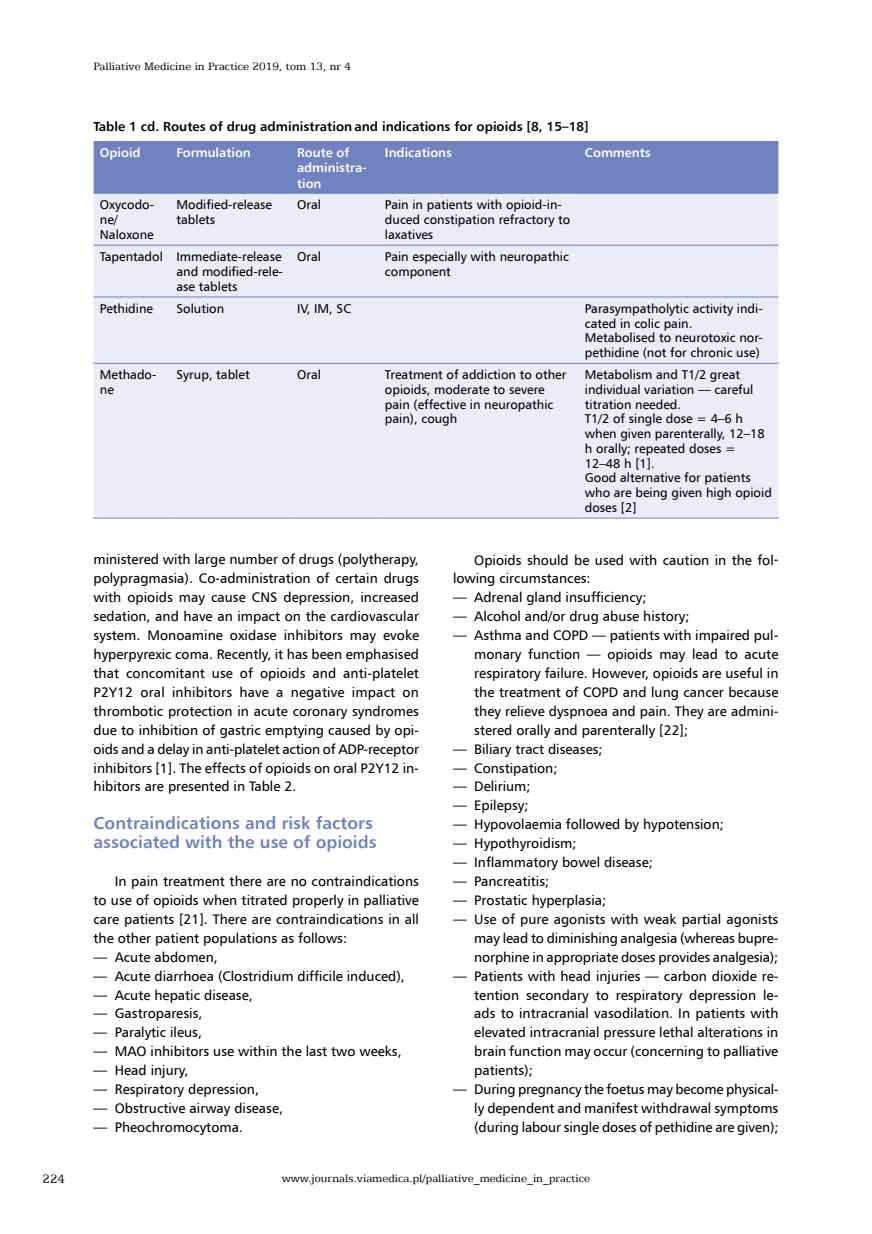
<style>
.page{position:relative;width:872px;height:1234px;background:#fff}
.page>*{position:absolute;margin:0;border:0;box-sizing:border-box;transform-origin:0 0}
.t1{font:700 17.25px/18.9px "Humnst 777 EU";color:#7082c0}
.t2{font:13.8px/18.9px "Humnst 777 EU";color:#000;text-align:justify}
.t3{font:13.5px "Egyptian 505 EU";color:#000}
.t4{font:700 13.05px "Humnst 777 EU";color:#000}
.t5{font:12.75px/14.7px "Humnst 777 EU";color:#000}
.t6{font:700 12.75px/15.3px "Humnst 777 EU";color:#fff}
.t7{font:12px "Egyptian 505 EU";color:#000}
</style>
<div class="page">
<div style="left:94px;top:141px;width:684px;height:53px;background:#7082c0"></div>
<div style="left:94px;top:194px;width:684px;height:323px;background:#ebecf7"></div>
<hr style="left:94px;top:245px;width:76px;height:1px;background:#7082c0">
<hr style="left:170px;top:245px;width:121px;height:1px;background:#7082c0">
<hr style="left:291px;top:245px;width:87px;height:1px;background:#7082c0">
<hr style="left:378px;top:245px;width:200px;height:1px;background:#7082c0">
<hr style="left:578px;top:245px;width:200px;height:1px;background:#7082c0">
<hr style="left:94px;top:296px;width:76px;height:1px;background:#7082c0">
<hr style="left:170px;top:296px;width:121px;height:1px;background:#7082c0">
<hr style="left:291px;top:296px;width:87px;height:1px;background:#7082c0">
<hr style="left:378px;top:296px;width:200px;height:1px;background:#7082c0">
<hr style="left:578px;top:296px;width:200px;height:1px;background:#7082c0">
<hr style="left:94px;top:363px;width:76px;height:1px;background:#7082c0">
<hr style="left:170px;top:363px;width:121px;height:1px;background:#7082c0">
<hr style="left:291px;top:363px;width:87px;height:1px;background:#7082c0">
<hr style="left:378px;top:363px;width:200px;height:1px;background:#7082c0">
<hr style="left:578px;top:363px;width:200px;height:1px;background:#7082c0">
<hr style="left:94px;top:517px;width:76px;height:1px;background:#7082c0">
<hr style="left:170px;top:517px;width:121px;height:1px;background:#7082c0">
<hr style="left:291px;top:517px;width:87px;height:1px;background:#7082c0">
<hr style="left:378px;top:517px;width:200px;height:1px;background:#7082c0">
<hr style="left:578px;top:517px;width:200px;height:1px;background:#7082c0">
<p class="t7" style="left:94px;top:60px;width:259px">Palliative Medicine in Practice 2019, tom 13, nr 4</p>
<p class="t4" style="left:94px;top:118px;width:497px">Table 1 cd. Routes of drug administration and indications for opioids [8, 15–18]</p>
<p class="t6" style="left:100px;top:145px;width:42px">Opioid</p>
<p class="t6" style="left:176px;top:145px;width:76px">Formulation</p>
<p class="t6" style="left:297px;top:145px;width:71px">Route of administra&shy;tion</p>
<p class="t6" style="left:385px;top:145px;width:69px">Indications</p>
<p class="t6" style="left:585px;top:145px;width:67px">Comments</p>
<p class="t5" style="left:100px;top:197px;width:56px">Oxycodo&shy;ne/<br>Naloxone</p>
<p class="t5" style="left:176px;top:197px;width:97px">Modified-release tablets</p>
<p class="t5" style="left:297px;top:197px;width:25px">Oral</p>
<p class="t5" style="left:385px;top:197px;width:187px">Pain in patients with opioid-in&shy;duced constipation refractory to laxatives</p>
<p class="t5" style="left:176px;top:249px;width:108px;text-align:justify;text-indent:-77px">Tapentadol Immediate-release and modified-rele&shy;ase tablets</p>
<p class="t5" style="left:297px;top:249px;width:25px">Oral</p>
<p class="t5" style="left:385px;top:249px;width:185px">Pain especially with neuropathic component</p>
<p class="t5" style="left:100px;top:301px;width:55px">Pethidine</p>
<p class="t5" style="left:176px;top:301px;width:49px">Solution</p>
<p class="t5" style="left:297px;top:301px;width:56px">IV, IM, SC</p>
<p class="t5" style="left:585px;top:301px;width:179px">Parasympatholytic activity indi&shy;cated in colic pain.<br>Metabolised to neurotoxic nor&shy;pethidine (not for chronic use)</p>
<p class="t5" style="left:100px;top:367px;width:58px">Methado&shy;ne</p>
<p class="t5" style="left:176px;top:367px;width:75px">Syrup, tablet</p>
<p class="t5" style="left:297px;top:367px;width:25px">Oral</p>
<p class="t5" style="left:385px;top:367px;width:183px">Treatment of addiction to other opioids, moderate to severe pain (effective in neuropathic pain), cough</p>
<p class="t5" style="left:585px;top:367px;width:188px">Metabolism and T1/2 great individual variation — careful titration needed.<br>T1/2 of single dose = 4–6 h when given parenterally, 12–18 h orally; repeated doses =<br>12–48 h [1].<br>Good alternative for patients who are being given high opioid doses [2]</p>
<p class="t2" style="left:94px;top:550px;width:327px">ministered with large number of drugs (polytherapy, polypragmasia). Co-administration of certain drugs with opioids may cause CNS depression, increased sedation, and have an impact on the cardiovascular system. Monoamine oxidase inhibitors may evoke hyperpyrexic coma. Recently, it has been emphasised that concomitant use of opioids and anti-platelet P2Y12 oral inhibitors have a negative impact on thrombotic protection in acute coronary syndromes due to inhibition of gastric emptying caused by opi&shy;oids and a delay in anti-platelet action of ADP-receptor inhibitors [1]. The effects of opioids on oral P2Y12 in&shy;hibitors are presented in Table 2.</p>
<p class="t1" style="left:94px;top:813px;width:284px">Contraindications and risk factors associated with the use of opioids</p>
<p class="t2" style="left:94px;top:871px;width:327px;text-indent:21px">In pain treatment there are no contraindications to use of opioids when titrated properly in palliative care patients [21]. There are contraindications in all the other patient populations as follows:</p>
<p class="t2" style="left:94px;top:946px;width:126px">— Acute abdomen,</p>
<p class="t2" style="left:94px;top:965px;width:313px">— Acute diarrhoea (Clostridium difficile induced),</p>
<p class="t2" style="left:94px;top:984px;width:161px">— Acute hepatic disease,</p>
<p class="t2" style="left:94px;top:1003px;width:110px">— Gastroparesis,</p>
<p class="t2" style="left:94px;top:1022px;width:110px">— Paralytic ileus,</p>
<p class="t2" style="left:94px;top:1041px;width:309px">— MAO inhibitors use within the last two weeks,</p>
<p class="t2" style="left:94px;top:1060px;width:96px">— Head injury,</p>
<p class="t2" style="left:94px;top:1079px;width:167px">— Respiratory depression,</p>
<p class="t2" style="left:94px;top:1098px;width:191px">— Obstructive airway disease,</p>
<p class="t2" style="left:94px;top:1117px;width:151px">— Pheochromocytoma.</p>
<p class="t2" style="left:453px;top:550px;width:327px;text-indent:21px">Opioids should be used with caution in the fol&shy;lowing circumstances:</p>
<p class="t2" style="left:453px;top:587px;width:195px">— Adrenal gland insufficiency;</p>
<p class="t2" style="left:453px;top:606px;width:238px">— Alcohol and/or drug abuse history;</p>
<p class="t2" style="left:474px;top:625px;width:306px;text-indent:-21px">— Asthma and COPD — patients with impaired pul&shy;monary function — opioids may lead to acute respiratory failure. However, opioids are useful in the treatment of COPD and lung cancer because they relieve dyspnoea and pain. They are admini&shy;stered orally and parenterally [22];</p>
<p class="t2" style="left:453px;top:739px;width:151px">— Biliary tract diseases;</p>
<p class="t2" style="left:453px;top:757px;width:106px">— Constipation;</p>
<p class="t2" style="left:453px;top:776px;width:79px">— Delirium;</p>
<p class="t2" style="left:453px;top:795px;width:77px">— Epilepsy;</p>
<p class="t2" style="left:453px;top:814px;width:272px">— Hypovolaemia followed by hypotension;</p>
<p class="t2" style="left:453px;top:833px;width:125px">— Hypothyroidism;</p>
<p class="t2" style="left:453px;top:852px;width:201px">— Inflammatory bowel disease;</p>
<p class="t2" style="left:453px;top:871px;width:98px">— Pancreatitis;</p>
<p class="t2" style="left:453px;top:890px;width:155px">— Prostatic hyperplasia;</p>
<p class="t2" style="left:474px;top:909px;width:306px;text-indent:-21px">— Use of pure agonists with weak partial agonists may lead to diminishing analgesia (whereas bupre&shy;norphine in appropriate doses provides analgesia);</p>
<p class="t2" style="left:474px;top:965px;width:306px;text-indent:-21px">— Patients with head injuries — carbon dioxide re&shy;tention secondary to respiratory depression le&shy;ads to intracranial vasodilation. In patients with elevated intracranial pressure lethal alterations in brain function may occur (concerning to palliative patients);</p>
<p class="t2" style="left:474px;top:1079px;width:306px;text-indent:-21px">— During pregnancy the foetus may become physical&shy;ly dependent and manifest withdrawal symptoms (during labour single doses of pethidine are given);</p>
<p class="t3" style="left:43px;top:1170px;width:24px">224</p>
<p class="t7" style="left:282px;top:1170px;width:310px">www.journals.viamedica.pl/palliative_medicine_in_practice</p>
</div>
